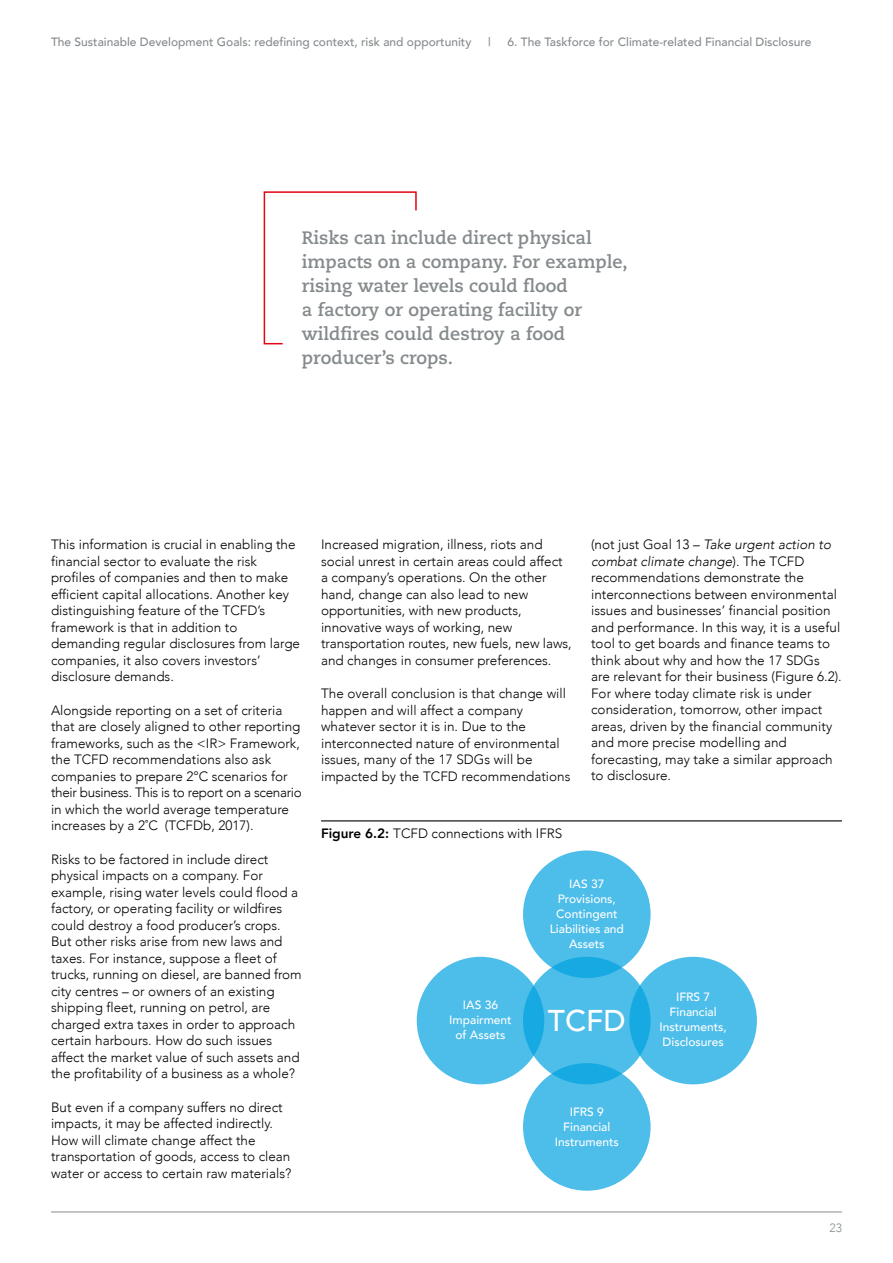
<style>
.page{position:relative;width:893px;height:1263px;background:#fff}
.page>*{position:absolute;margin:0;border:0;box-sizing:border-box;transform-origin:0 0}
.t1{font:500 30px "Avenir";color:#fff}
.t2{font:700 18px/24px "Caecilia";color:#858a8d}
.t3{font:300 13.5px/16.5px "Avenir";color:#000}
.t4{font:500 12px/15px "Avenir";color:#fff;text-align:center}
.t5{font:500 12px "Avenir";color:#858a8d}
.t6{font:300 12px "Avenir";color:#858a8d}
.s1{font-style:italic}
.s2{font-weight:800}
</style>
<div class="page">
<hr style="left:51px;top:1212px;width:791px;height:1px;background:#858a8d">
<svg style="left:263px;top:191px;width:154px;height:154px"></svg>
<hr style="left:321px;top:820px;width:521px;height:1px;background:#000">
<div style="left:523px;top:850px;width:128px;height:128px;background:#4dbde9;border-radius:50%"></div>
<div style="left:523px;top:1063px;width:128px;height:128px;background:#4dbde9;border-radius:50%"></div>
<div style="left:417px;top:957px;width:127px;height:127px;background:#4dbde9;border-radius:50%"></div>
<div style="left:629px;top:957px;width:128px;height:127px;background:#4dbde9;border-radius:50%"></div>
<svg style="left:523px;top:957px;width:128px;height:127px;background:#3cb6e6"></svg>
<p class="t5" style="left:51px;top:31px;width:422px">The Sustainable Development Goals: redefining context, risk and opportunity</p>
<p class="t5" style="left:488px;top:31px;width:4px">|</p>
<p class="t5" style="left:507px;top:31px;width:305px">6. The Taskforce for Climate-related Financial Disclosure</p>
<h2 class="t2" style="left:302px;top:226px;width:327px">Risks can include direct physical impacts on a company. For example, rising water levels could flood<br>a factory or operating facility or wildfires could destroy a food producer’s crops.</h2>
<p class="t3" style="left:51px;top:536px;width:251px">This information is crucial in enabling the financial sector to evaluate the risk profiles of companies and then to make efficient capital allocations. Another key distinguishing feature of the TCFD’s framework is that in addition to demanding regular disclosures from large companies, it also covers investors’ disclosure demands.</p>
<p class="t3" style="left:51px;top:702px;width:252px">Alongside reporting on a set of criteria that are closely aligned to other reporting frameworks, such as the &lt;IR&gt; Framework, the TCFD recommendations also ask companies to prepare 2°C scenarios for their business. This is to report on a scenario in which the world average temperature increases by a 2˚C (TCFDb, 2017).</p>
<p class="t3" style="left:51px;top:851px;width:252px">Risks to be factored in include direct physical impacts on a company. For example, rising water levels could flood a factory, or operating facility or wildfires could destroy a food producer’s crops.<br>But other risks arise from new laws and taxes. For instance, suppose a fleet of trucks, running on diesel, are banned from city centres – or owners of an existing shipping fleet, running on petrol, are charged extra taxes in order to approach certain harbours. How do such issues affect the market value of such assets and the profitability of a business as a whole?</p>
<p class="t3" style="left:51px;top:1099px;width:242px">But even if a company suffers no direct impacts, it may be affected indirectly.<br>How will climate change affect the transportation of goods, access to clean water or access to certain raw materials?</p>
<p class="t3" style="left:321px;top:536px;width:252px">Increased migration, illness, riots and social unrest in certain areas could affect a company’s operations. On the other hand, change can also lead to new opportunities, with new products, innovative ways of working, new transportation routes, new fuels, new laws, and changes in consumer preferences.</p>
<p class="t3" style="left:321px;top:685px;width:251px">The overall conclusion is that change will happen and will affect a company whatever sector it is in. Due to the interconnected nature of environmental issues, many of the 17 SDGs will be impacted by the TCFD recommendations</p>
<p class="t3" style="left:591px;top:536px;width:252px">(not just Goal 13 – <span class="s1">Take urgent action to combat climate change</span>). The TCFD recommendations demonstrate the interconnections between environmental issues and businesses’ financial position and performance. In this way, it is a useful tool to get boards and finance teams to think about why and how the 17 SDGs are relevant for their business (Figure 6.2).<br>For where today climate risk is under consideration, tomorrow, other impact areas, driven by the financial community and more precise modelling and forecasting, may take a similar approach to disclosure.</p>
<p class="t3" style="left:321px;top:826px;width:243px"><span class="s2">Figure 6.2:</span> TCFD connections with IFRS</p>
<p class="t4" style="left:550px;top:876px;width:76px">IAS 37<br>Provisions,<br>Contingent<br>Liabilities and<br>Assets</p>
<p class="t4" style="left:449px;top:997px;width:64px">IAS 36<br>Impairment of Assets</p>
<p class="t4" style="left:659px;top:988px;width:69px">IFRS 7<br>Financial<br>Instruments,<br>Disclosures</p>
<h1 class="t1" style="left:548px;top:995px;width:79px">TCFD</h1>
<p class="t4" style="left:555px;top:1103px;width:66px">IFRS 9<br>Financial<br>Instruments</p>
<p class="t6" style="left:829px;top:1221px;width:14px">23</p>
</div>
